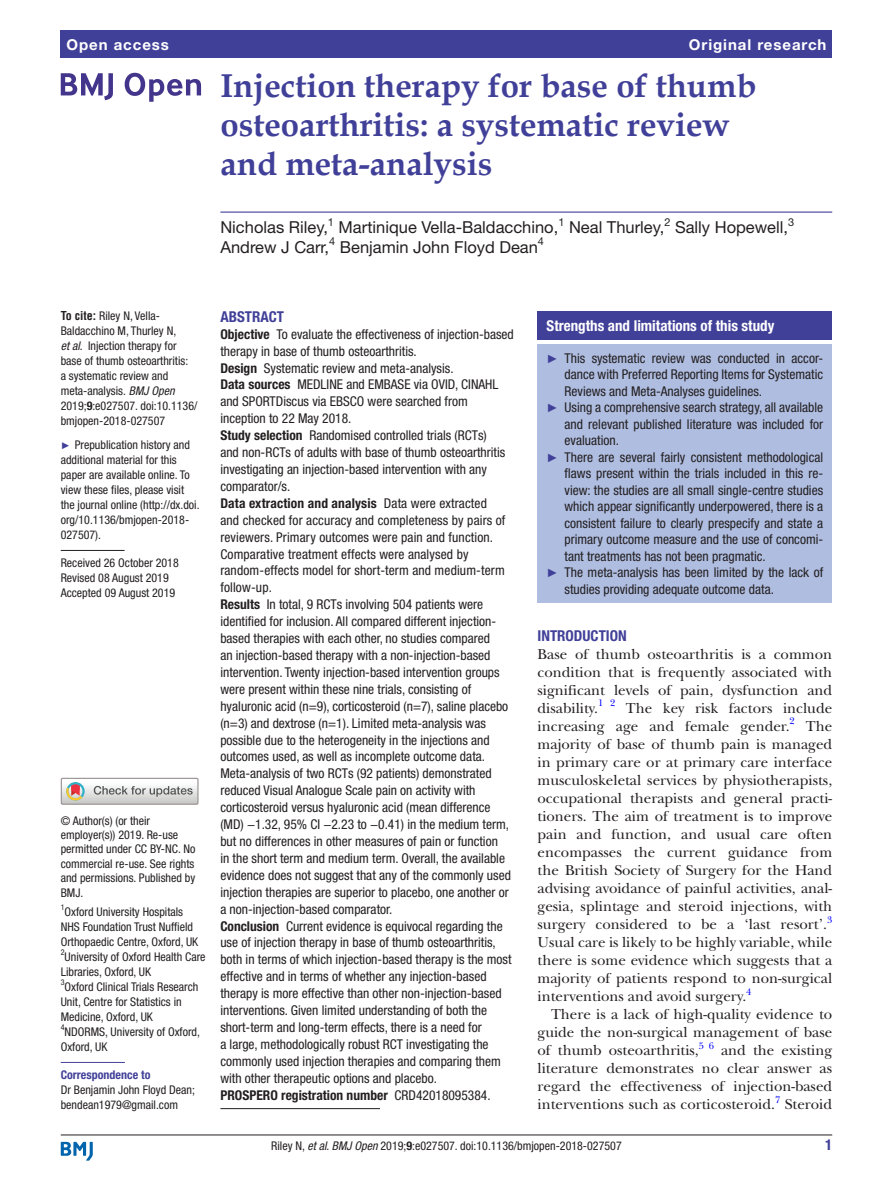
<style>
.page{position:relative;width:893px;height:1191px;background:#fff}
.page>*{position:absolute;margin:0;border:0;box-sizing:border-box;transform-origin:0 0}
.t1{font:700 33px/39px "Book Antiqua";color:#414099}
.t2{font:16.5px "Helvetica Neue LT Std";color:#231f20}
.t3{font:15px/18px "New Baskerville";color:#231f20;text-align:justify}
.t4{font:700 condensed 15px "Helvetica Neue LT Std";color:#fff}
.t5{font:700 15px "Helvetica Neue LT Std";letter-spacing:.065em;color:#fff}
.t6{font:700 condensed 15px "Helvetica Neue LT Std";color:#414099}
.t7{font:condensed 13.5px/17px "Helvetica Neue LT Std";color:#231f20}
.t8{font:condensed 12px/15px "Helvetica Neue LT Std";color:#231f20}
.t9{font:700 condensed 12px "Helvetica Neue LT Std";color:#414099}
.t10{font:10.95px "Helvetica Neue LT Std";color:#231f20}
.t11{font:9.9px "New Baskerville";color:#00f}
.t12{font:condensed 7.95px "Helvetica Neue LT Std";color:#231f20}
.s1{font-family:"Helvetica LT Std";font-weight:700}
.s2{font-style:italic}
.s3{font-weight:700}
.s4{font-family:"Arial";font-stretch:normal;font-size:9.75px;color:#414099}
.s5{font-family:"Arial";font-stretch:normal;font-size:12px;color:#414099}
</style>
<div class="page">
<hr style="left:61px;top:1134px;width:771px;height:1px;background:#231f20">
<svg style="left:61px;top:1141px;width:32px;height:19px"></svg>
<div style="left:61px;top:31px;width:771px;height:27px;background:#414099"></div>
<hr style="left:220px;top:211px;width:612px;height:2px;background:#414099">
<hr style="left:61px;top:550px;width:64px;height:1px;background:#231f20">
<hr style="left:61px;top:1062px;width:64px;height:1px;background:#414099">
<svg style="left:61px;top:73px;width:52px;height:27px"></svg>
<svg style="left:125px;top:73px;width:76px;height:29px"></svg>
<div style="left:61px;top:777px;width:138px;height:27px;border:1px solid #969090"></div>
<svg style="left:61px;top:778px;width:137px;height:26px"></svg>
<div style="left:538px;top:311px;width:294px;height:29px;background:#414099"></div>
<div style="left:538px;top:344px;width:294px;height:258px;background:#afbde1"></div>
<hr style="left:220px;top:1108px;width:160px;height:1px;background:#231f20">
<p class="t5" style="left:66px;top:35px;width:104px">Open access</p>
<p class="t5" style="left:689px;top:35px;width:139px">Original research</p>
<h1 class="t1" style="left:220px;top:66px;width:538px">Injection therapy for base of thumb osteoarthritis: a systematic review and meta-analysis</h1>
<p class="t2" style="left:220px;top:218px;width:109px">Nicholas Riley,</p>
<p class="t10" style="left:328px;top:215px;width:8px">1</p>
<p class="t2" style="left:339px;top:218px;width:221px">Martinique Vella-Baldacchino,</p>
<p class="t10" style="left:558px;top:215px;width:8px">1</p>
<p class="t2" style="left:569px;top:218px;width:97px">Neal Thurley,</p>
<p class="t10" style="left:664px;top:215px;width:8px">2</p>
<p class="t2" style="left:675px;top:218px;width:115px">Sally Hopewell,</p>
<p class="t10" style="left:788px;top:215px;width:8px">3</p>
<p class="t2" style="left:220px;top:237px;width:110px">Andrew J Carr,</p>
<p class="t10" style="left:329px;top:235px;width:8px">4</p>
<p class="t2" style="left:340px;top:237px;width:200px">Benjamin John Floyd Dean</p>
<p class="t10" style="left:538px;top:235px;width:8px">4</p>
<p class="t8" style="left:61px;top:308px;width:138px"><span class="s1">To cite:</span> Riley N, Vella-<br>Baldacchino M, Thurley N,<br><span class="s2">et al</span>. Injection therapy for base of thumb osteoarthritis:<br>a systematic review and meta-analysis. <span class="s2">BMJ Open<br></span>2019;<span class="s3">9</span>:e027507. doi:10.1136/ bmjopen-2018-027507</p>
<p class="t8" style="left:61px;top:437px;width:140px"><span class="s4">►</span> Prepublication history and additional material for this paper are available online. To view these files, please visit the journal online (http://dx.doi. org/10.1136/bmjopen-2018-<br>027507).</p>
<p class="t8" style="left:61px;top:555px;width:120px">Received 26 October 2018<br>Revised 08 August 2019<br>Accepted 09 August 2019</p>
<p class="t8" style="left:61px;top:813px;width:136px;line-height:14.4px">© Author(s) (or their employer(s)) 2019. Re-use permitted under CC BY-NC. No commercial re-use. See rights and permissions. Published by<br>BMJ.</p>
<p class="t12" style="left:61px;top:903px;width:5px">1</p>
<p class="t8" style="left:61px;top:904px;width:139px;text-indent:4px">Oxford University Hospitals<br>NHS Foundation Trust Nuffield<br>Orthopaedic Centre, Oxford, UK</p>
<p class="t12" style="left:61px;top:948px;width:5px">2</p>
<p class="t8" style="left:61px;top:949px;width:146px;text-indent:4px">University of Oxford Health Care<br>Libraries, Oxford, UK</p>
<p class="t12" style="left:61px;top:978px;width:5px">3</p>
<p class="t8" style="left:61px;top:979px;width:141px;text-indent:4px">Oxford Clinical Trials Research<br>Unit, Centre for Statistics in<br>Medicine, Oxford, UK<br><sup>4</sup>NDORMS, University of Oxford,<br>Oxford, UK</p>
<p class="t9" style="left:61px;top:1067px;width:91px">Correspondence to</p>
<p class="t8" style="left:61px;top:1082px;width:136px">Dr Benjamin John Floyd Dean; bendean1979@gmail.com</p>
<p class="t6" style="left:220px;top:307px;width:65px">Abstract</p>
<p class="t7" style="left:220px;top:325px;width:295px"><span class="s3">Objective</span> To evaluate the effectiveness of injection-based therapy in base of thumb osteoarthritis.<br><span class="s3">Design</span> Systematic review and meta-analysis.<br><span class="s3">Data sources</span> MEDLINE and EMBASE via OVID, CINAHL and SPORTDiscus via EBSCO were searched from inception to 22 May 2018.<br><span class="s3">Study selection</span> Randomised controlled trials (RCTs)<br>and non-RCTs of adults with base of thumb osteoarthritis investigating an injection-based intervention with any comparator/s.<br><span class="s3">Data extraction and analysis</span> Data were extracted<br>and checked for accuracy and completeness by pairs of reviewers. Primary outcomes were pain and function.<br>Comparative treatment effects were analysed by random-effects model for short-term and medium-term follow-up.<br><span class="s3">Results</span> In total, 9 RCTs involving 504 patients were identified for inclusion. All compared different injection&shy;based therapies with each other, no studies compared<br>an injection-based therapy with a non-injection-based intervention. Twenty injection-based intervention groups were present within these nine trials, consisting of hyaluronic acid (n=9), corticosteroid (n=7), saline placebo (n=3) and dextrose (n=1). Limited meta-analysis was possible due to the heterogeneity in the injections and outcomes used, as well as incomplete outcome data.<br>Meta-analysis of two RCTs (92 patients) demonstrated reduced Visual Analogue Scale pain on activity with corticosteroid versus hyaluronic acid (mean difference (MD) −1.32, 95% CI −2.23 to −0.41) in the medium term, but no differences in other measures of pain or function<br>in the short term and medium term. Overall, the available evidence does not suggest that any of the commonly used injection therapies are superior to placebo, one another or a non-injection-based comparator.<br><span class="s3">Conclusion</span> Current evidence is equivocal regarding the use of injection therapy in base of thumb osteoarthritis, both in terms of which injection-based therapy is the most effective and in terms of whether any injection-based therapy is more effective than other non-injection-based interventions. Given limited understanding of both the short-term and long-term effects, there is a need for<br>a large, methodologically robust RCT investigating the commonly used injection therapies and comparing them with other therapeutic options and placebo.<br><span class="s3">PROSPERO registration number</span> CRD42018095384.</p>
<p class="t4" style="left:547px;top:316px;width:229px">Strengths and limitations of this study</p>
<p class="t7" style="left:547px;top:349px;width:278px"><span class="s5">►</span> This systematic review was conducted in accor-</p>
<p class="t7" style="left:565px;top:366px;width:260px">dance with Preferred Reporting Items for Systematic</p>
<p class="t7" style="left:565px;top:382px;width:199px">Reviews and Meta-Analyses guidelines.</p>
<p class="t7" style="left:547px;top:399px;width:278px"><span class="s5">►</span> Using a comprehensive search strategy, all available</p>
<p class="t7" style="left:565px;top:415px;width:260px">and relevant published literature was included for</p>
<p class="t7" style="left:565px;top:432px;width:56px">evaluation.</p>
<p class="t7" style="left:547px;top:448px;width:278px"><span class="s5">►</span> There are several fairly consistent methodological</p>
<p class="t7" style="left:565px;top:465px;width:260px">flaws present within the trials included in this re-</p>
<p class="t7" style="left:565px;top:481px;width:260px">view: the studies are all small single-centre studies</p>
<p class="t7" style="left:565px;top:498px;width:260px">which appear significantly underpowered, there is a</p>
<p class="t7" style="left:565px;top:514px;width:260px">consistent failure to clearly prespecify and state a</p>
<p class="t7" style="left:565px;top:531px;width:260px">primary outcome measure and the use of concomi-</p>
<p class="t7" style="left:565px;top:547px;width:203px">tant treatments has not been pragmatic.</p>
<p class="t7" style="left:547px;top:564px;width:278px"><span class="s5">►</span> The meta-analysis has been limited by the lack of</p>
<p class="t7" style="left:565px;top:580px;width:211px">studies providing adequate outcome data.</p>
<p class="t6" style="left:538px;top:627px;width:91px">Introduction</p>
<p class="t3" style="left:538px;top:645px;width:296px">Base of thumb osteoarthritis is a common condition that is frequently associated with significant levels of pain, dysfunction and disability.</p>
<p class="t11" style="left:598px;top:697px;width:19px">1 2</p>
<p class="t3" style="left:538px;top:699px;width:296px;text-indent:88px">The key risk factors include increasing age and female gender.</p>
<p class="t11" style="left:790px;top:715px;width:7px">2</p>
<p class="t3" style="left:538px;top:717px;width:296px;text-indent:268px">The majority of base of thumb pain is managed in primary care or at primary care interface musculoskeletal services by physiotherapists, occupational therapists and general practi&shy;tioners. The aim of treatment is to improve pain and function, and usual care often encompasses the current guidance from the British Society of Surgery for the Hand advising avoidance of painful activities, anal&shy;gesia, splintage and steroid injections, with surgery considered to be a ‘last resort’.<sup>3<br></sup>Usual care is likely to be highly variable, while there is some evidence which suggests that a majority of patients respond to non-surgical interventions and avoid surgery.</p>
<p class="t11" style="left:746px;top:985px;width:7px">4</p>
<p class="t3" style="left:538px;top:1005px;width:296px;text-indent:14px">There is a lack of high-quality evidence to guide the non-surgical management of base of thumb osteoarthritis,</p>
<p class="t11" style="left:699px;top:1039px;width:17px">5 6</p>
<p class="t3" style="left:538px;top:1041px;width:296px;text-indent:183px">and the existing literature demonstrates no clear answer as regard the effectiveness of injection-based interventions such as corticosteroid.</p>
<p class="t11" style="left:775px;top:1093px;width:7px">7</p>
<p class="t3" style="left:785px;top:1095px;width:49px">Steroid</p>
<p class="t8" style="left:271px;top:1137px;width:352px">Riley N, <span class="s2">et al</span>. <span class="s2">BMJ Open</span> 2019;<span class="s3">9</span>:e027507. doi:10.1136/bmjopen-2018-027507</p>
<p class="t6" style="left:825px;top:1135px;width:9px">1</p>
</div>
